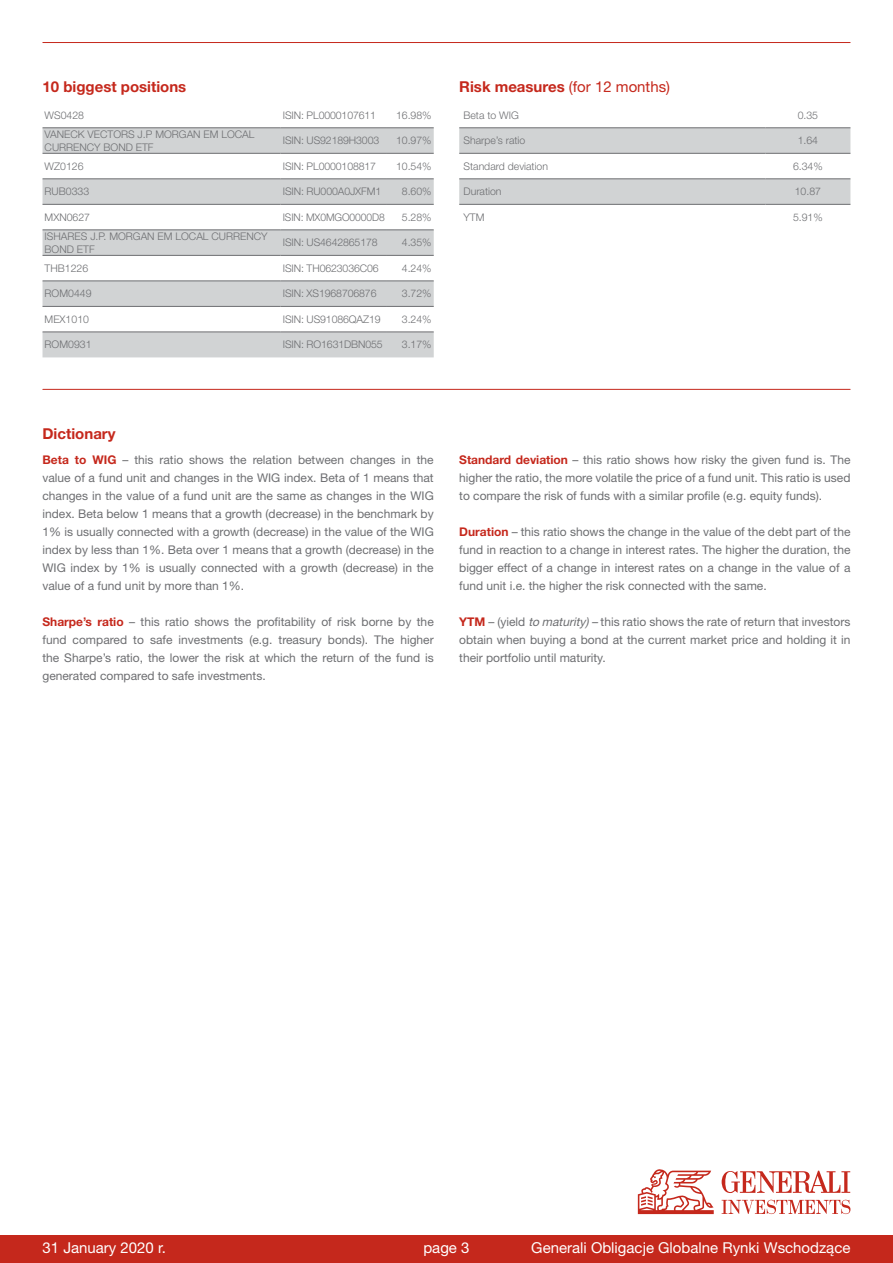
<style>
.page{position:relative;width:893px;height:1263px;background:#fff}
.page>*{position:absolute;margin:0;border:0;box-sizing:border-box;transform-origin:0 0}
.t1{font:15px "Helvetica Neue LT Pro";color:#fff}
.t2{font:700 15px "Helvetica Neue LT Pro";color:#c5281c}
.t3{font:15px "Helvetica Neue LT Pro";color:#c5281c}
.t4{font:12px/18px "Helvetica Neue LT Pro";color:#6d6e71;text-align:justify}
.t5{font:300 10.5px/12.6px "Helvetica Neue LT Pro";color:#6d6e71}
.s1{font-weight:700}
.s2{font-weight:700;color:#c5281c}
.s3{font-style:italic}
</style>
<div class="page">
<hr style="left:43px;top:389px;width:807px;height:1px;background:#c5281c">
<svg style="left:43px;top:127px;width:391px;height:1px"></svg>
<svg style="left:43px;top:129px;width:391px;height:228px;fill:#d1d3d4"></svg>
<hr style="left:43px;top:128px;width:238px;height:1px;background:#6d6e71">
<hr style="left:281px;top:128px;width:106px;height:1px;background:#6d6e71">
<hr style="left:387px;top:128px;width:47px;height:1px;background:#6d6e71">
<hr style="left:43px;top:153px;width:238px;height:1px;background:#6d6e71">
<hr style="left:281px;top:153px;width:106px;height:1px;background:#6d6e71">
<hr style="left:387px;top:153px;width:47px;height:1px;background:#6d6e71">
<hr style="left:43px;top:179px;width:238px;height:1px;background:#6d6e71">
<hr style="left:281px;top:179px;width:106px;height:1px;background:#6d6e71">
<hr style="left:387px;top:179px;width:47px;height:1px;background:#6d6e71">
<hr style="left:43px;top:204px;width:238px;height:1px;background:#6d6e71">
<hr style="left:281px;top:204px;width:106px;height:1px;background:#6d6e71">
<hr style="left:387px;top:204px;width:47px;height:1px;background:#6d6e71">
<hr style="left:43px;top:230px;width:238px;height:1px;background:#6d6e71">
<hr style="left:281px;top:230px;width:106px;height:1px;background:#6d6e71">
<hr style="left:387px;top:230px;width:47px;height:1px;background:#6d6e71">
<hr style="left:43px;top:255px;width:238px;height:1px;background:#6d6e71">
<hr style="left:281px;top:255px;width:106px;height:1px;background:#6d6e71">
<hr style="left:387px;top:255px;width:47px;height:1px;background:#6d6e71">
<hr style="left:43px;top:281px;width:238px;height:1px;background:#6d6e71">
<hr style="left:281px;top:281px;width:106px;height:1px;background:#6d6e71">
<hr style="left:387px;top:281px;width:47px;height:1px;background:#6d6e71">
<hr style="left:43px;top:306px;width:238px;height:1px;background:#6d6e71">
<hr style="left:281px;top:306px;width:106px;height:1px;background:#6d6e71">
<hr style="left:387px;top:306px;width:47px;height:1px;background:#6d6e71">
<hr style="left:43px;top:332px;width:238px;height:1px;background:#6d6e71">
<hr style="left:281px;top:332px;width:106px;height:1px;background:#6d6e71">
<hr style="left:387px;top:332px;width:47px;height:1px;background:#6d6e71">
<hr style="left:43px;top:42px;width:807px;height:1px;background:#c5281c">
<svg style="left:459px;top:127px;width:391px;height:1px"></svg>
<svg style="left:459px;top:129px;width:391px;height:75px"></svg>
<hr style="left:459px;top:128px;width:306px;height:1px;background:#6d6e71">
<hr style="left:765px;top:128px;width:85px;height:1px;background:#6d6e71">
<hr style="left:459px;top:153px;width:306px;height:1px;background:#6d6e71">
<hr style="left:765px;top:153px;width:85px;height:1px;background:#6d6e71">
<hr style="left:459px;top:179px;width:306px;height:1px;background:#6d6e71">
<hr style="left:765px;top:179px;width:85px;height:1px;background:#6d6e71">
<hr style="left:459px;top:204px;width:306px;height:1px;background:#6d6e71">
<hr style="left:765px;top:204px;width:85px;height:1px;background:#6d6e71">
<div style="left:0;top:1235px;width:893px;height:28px;background:#c5281c"></div>
<svg style="left:638px;top:1169px;width:76px;height:45px"></svg>
<svg style="left:722px;top:1200px;width:128px;height:14px"></svg>
<svg style="left:722px;top:1171px;width:128px;height:22px"></svg>
<p class="t2" style="left:43px;top:77px;width:145px">10 biggest positions</p>
<p class="t5" style="left:45px;top:109px;width:41px">WS0428</p>
<p class="t5" style="left:283px;top:109px;width:95px">ISIN: PL0000107611</p>
<p class="t5" style="left:396px;top:109px;width:37px">16.98%</p>
<p class="t5" style="left:45px;top:128px;width:211px">VANECK VECTORS J.P MORGAN EM LOCAL<br>CURRENCY BOND ETF</p>
<p class="t5" style="left:283px;top:134px;width:98px">ISIN: US92189H3003</p>
<p class="t5" style="left:396px;top:134px;width:37px">10.97%</p>
<p class="t5" style="left:45px;top:160px;width:40px">WZ0126</p>
<p class="t5" style="left:283px;top:160px;width:95px">ISIN: PL0000108817</p>
<p class="t5" style="left:396px;top:160px;width:37px">10.54%</p>
<p class="t5" style="left:45px;top:185px;width:46px">RUB0333</p>
<p class="t5" style="left:283px;top:185px;width:100px">ISIN: RU000A0JXFM1</p>
<p class="t5" style="left:402px;top:185px;width:31px">8.60%</p>
<p class="t5" style="left:45px;top:211px;width:47px">MXN0627</p>
<p class="t5" style="left:283px;top:211px;width:103px">ISIN: MX0MGO0000D8</p>
<p class="t5" style="left:402px;top:211px;width:31px">5.28%</p>
<p class="t5" style="left:45px;top:230px;width:224px">ISHARES J.P. MORGAN EM LOCAL CURRENCY<br>BOND ETF</p>
<p class="t5" style="left:283px;top:236px;width:96px">ISIN: US4642865178</p>
<p class="t5" style="left:402px;top:236px;width:31px">4.35%</p>
<p class="t5" style="left:45px;top:262px;width:45px">THB1226</p>
<p class="t5" style="left:283px;top:262px;width:97px">ISIN: TH0623036C06</p>
<p class="t5" style="left:402px;top:262px;width:31px">4.24%</p>
<p class="t5" style="left:45px;top:287px;width:48px">ROM0449</p>
<p class="t5" style="left:283px;top:287px;width:95px">ISIN: XS1968706876</p>
<p class="t5" style="left:402px;top:287px;width:31px">3.72%</p>
<p class="t5" style="left:45px;top:313px;width:46px">MEX1010</p>
<p class="t5" style="left:283px;top:313px;width:99px">ISIN: US91086QAZ19</p>
<p class="t5" style="left:402px;top:313px;width:31px">3.24%</p>
<p class="t5" style="left:45px;top:338px;width:48px">ROM0931</p>
<p class="t5" style="left:283px;top:338px;width:101px">ISIN: RO1631DBN055</p>
<p class="t5" style="left:402px;top:338px;width:31px">3.17%</p>
<p class="t3" style="left:459px;top:77px;width:212px"><span class="s1">Risk measures</span> (for 12 months)</p>
<p class="t5" style="left:463px;top:109px;width:57px">Beta to WIG</p>
<p class="t5" style="left:798px;top:109px;width:22px">0.35</p>
<p class="t5" style="left:463px;top:134px;width:63px">Sharpe’s ratio</p>
<p class="t5" style="left:798px;top:134px;width:22px">1.64</p>
<p class="t5" style="left:463px;top:160px;width:86px">Standard deviation</p>
<p class="t5" style="left:793px;top:160px;width:31px">6.34%</p>
<p class="t5" style="left:463px;top:185px;width:40px">Duration</p>
<p class="t5" style="left:795px;top:185px;width:28px">10.87</p>
<p class="t5" style="left:463px;top:211px;width:22px">YTM</p>
<p class="t5" style="left:793px;top:211px;width:31px">5.91%</p>
<p class="t2" style="left:43px;top:424px;width:75px">Dictionary</p>
<p class="t4" style="left:43px;top:450px;width:393px"><span class="s2">Beta to WIG</span> – this ratio shows the relation between changes in the value of a fund unit and changes in the WIG index. Beta of 1 means that changes in the value of a fund unit are the same as changes in the WIG index. Beta below 1 means that a growth (decrease) in the benchmark by 1% is usually connected with a growth (decrease) in the value of the WIG index by less than 1%. Beta over 1 means that a growth (decrease) in the WIG index by 1% is usually connected with a growth (decrease) in the value of a fund unit by more than 1%.</p>
<p class="t4" style="left:43px;top:612px;width:393px"><span class="s2">Sharpe’s ratio</span> – this ratio shows the profitability of risk borne by the fund compared to safe investments (e.g. treasury bonds). The higher the Sharpe’s ratio, the lower the risk at which the return of the fund is generated compared to safe investments.</p>
<p class="t4" style="left:459px;top:450px;width:393px"><span class="s2">Standard deviation</span> – this ratio shows how risky the given fund is. The higher the ratio, the more volatile the price of a fund unit. This ratio is used to compare the risk of funds with a similar profile (e.g. equity funds).</p>
<p class="t4" style="left:459px;top:522px;width:393px"><span class="s2">Duration</span> – this ratio shows the change in the value of the debt part of the fund in reaction to a change in interest rates. The higher the duration, the bigger effect of a change in interest rates on a change in the value of a fund unit i.e. the higher the risk connected with the same.</p>
<p class="t4" style="left:459px;top:612px;width:393px"><span class="s2">YTM</span> – (yield <span class="s3">to maturity) –</span> this ratio shows the rate of return that investors obtain when buying a bond at the current market price and holding it in their portfolio until maturity.</p>
<p class="t1" style="left:43px;top:1238px;width:125px">31 January 2020 r.</p>
<p class="t1" style="left:423px;top:1238px;width:48px">page 3</p>
<p class="t1" style="left:531px;top:1238px;width:321px">Generali Obligacje Globalne Rynki Wschodzące</p>
</div>
